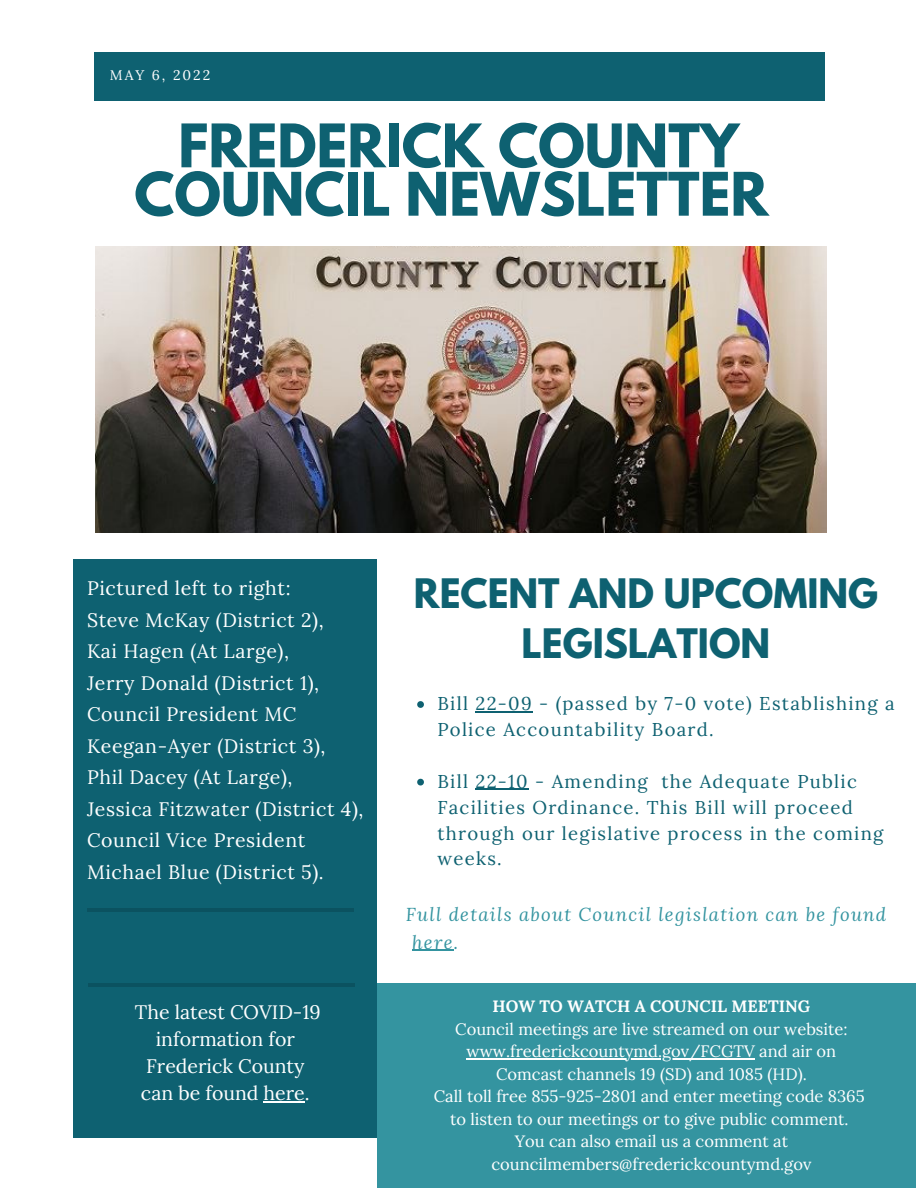
<style>
.page{position:relative;width:918px;height:1188px;background:#fff}
.page>*{position:absolute;margin:0;border:0;box-sizing:border-box;transform-origin:0 0}
.t1{font:700 53.1px/48.3px "League Spartan";color:#0e6171;text-align:center}
.t2{font:700 36px "League Spartan";color:#0e6171}
.t3{font:19.5px "Lora";letter-spacing:.03em;color:#fff}
.t4{font:19.5px/27px "Lora";color:#fff;text-align:center}
.t5{font:18.45px/25.8px "Lora";letter-spacing:.07em;color:#0e6171}
.t6{font:italic 18.45px/28.2px "Lora";letter-spacing:.07em;color:#3494a0}
.t7{font:16.5px/22.5px "Lora";color:#fff;text-align:center}
.t8{font:700 16.5px "Lora";color:#fff}
.t9{font:13.95px "Lora";letter-spacing:.14em;color:#fff}
</style>
<div class="page">
<div style="left:95px;top:53px;width:730px;height:47px;background:#0e6171"></div>
<div style="left:73px;top:559px;width:304px;height:578px;background:#0e6171"></div>
<hr style="left:88px;top:909px;width:266px;height:3px;background:#000">
<hr style="left:88px;top:984px;width:267px;height:3px;background:#000">
<img style="left:96px;top:247px;width:730px;height:286px">
<svg style="left:417px;top:701px;width:7px;height:7px"></svg>
<hr style="left:475px;top:711px;width:58px;height:1px;background:#0e6171">
<svg style="left:417px;top:779px;width:7px;height:7px"></svg>
<hr style="left:475px;top:789px;width:54px;height:1px;background:#0e6171">
<hr style="left:412px;top:950px;width:42px;height:1px;background:#3494a0">
<hr style="left:264px;top:1102px;width:41px;height:1px;background:#fff">
<div style="left:377px;top:983px;width:538px;height:205px;background:#3494a0"></div>
<hr style="left:467px;top:1058px;width:288px;height:1px;background:#fff">
<p class="t9" style="left:110px;top:66px;width:102px">MAY 6, 2022</p>
<p class="t1" style="left:134px;top:129px;width:636px">FREDERICK COUNTY<br>COUNCIL NEWSLETTER</p>
<p class="t3" style="left:87px;top:576px;width:205px">Pictured left to right:</p>
<p class="t3" style="left:87px;top:607px;width:238px">Steve McKay (District 2),</p>
<p class="t3" style="left:87px;top:639px;width:204px">Kai Hagen (At Large),</p>
<p class="t3" style="left:87px;top:670px;width:234px">Jerry Donald (District 1),</p>
<p class="t3" style="left:87px;top:702px;width:211px">Council President MC</p>
<p class="t3" style="left:87px;top:733px;width:240px">Keegan-Ayer (District 3),</p>
<p class="t3" style="left:87px;top:765px;width:207px">Phil Dacey (At Large),</p>
<p class="t3" style="left:87px;top:796px;width:278px">Jessica Fitzwater (District 4),</p>
<p class="t3" style="left:87px;top:828px;width:220px">Council Vice President</p>
<p class="t3" style="left:87px;top:859px;width:238px">Michael Blue (District 5).</p>
<p class="t4" style="left:135px;top:999px;width:187px">The latest COVID-19 information for</p>
<p class="t4" style="left:146px;top:1053px;width:160px">Frederick County</p>
<p class="t4" style="left:141px;top:1080px;width:170px">can be found here.</p>
<p class="t2" style="left:414px;top:576px;width:466px">RECENT AND UPCOMING</p>
<p class="t2" style="left:522px;top:625px;width:250px">LEGISLATION</p>
<p class="t5" style="left:437px;top:690px;width:459px">Bill 22-09 - (passed by 7-0 vote) Establishing a<br>Police Accountability Board.</p>
<p class="t5" style="left:437px;top:768px;width:448px">Bill 22-10 - Amending the Adequate Public Facilities Ordinance. This Bill will proceed through our legislative process in the coming weeks.</p>
<p class="t6" style="left:412px;top:899px;width:476px;text-indent:-6px">Full details about Council legislation can be found here.</p>
<p class="t8" style="left:493px;top:996px;width:319px">HOW TO WATCH A COUNCIL MEETING</p>
<p class="t7" style="left:455px;top:1017px;width:394px">Council meetings are live streamed on our website: www.frederickcountymd.gov/FCGTV and air on</p>
<p class="t7" style="left:496px;top:1062px;width:312px">Comcast channels 19 (SD) and 1085 (HD).</p>
<p class="t7" style="left:434px;top:1085px;width:433px">Call toll free 855-925-2801 and enter meeting code 8365</p>
<p class="t7" style="left:450px;top:1107px;width:400px">to listen to our meetings or to give public comment.</p>
<p class="t7" style="left:491px;top:1130px;width:321px">You can also email us a comment at councilmembers@frederickcountymd.gov</p>
</div>
